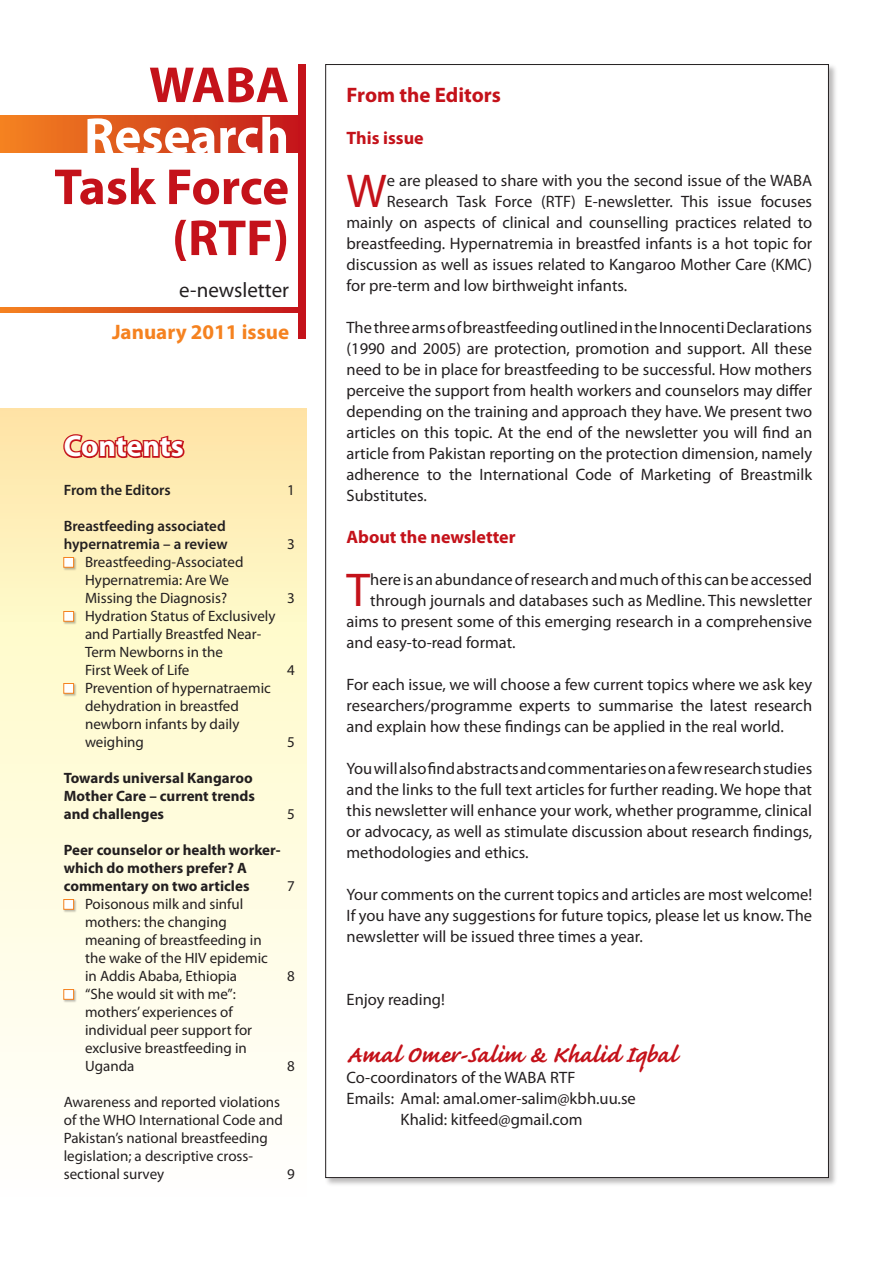
<style>
.page{position:relative;width:893px;height:1263px;background:#fff}
.page>*{position:absolute;margin:0;border:0;box-sizing:border-box;transform-origin:0 0}
.t1{font:700 51px/51px "Myriad Pro";letter-spacing:-.005em;color:#c4121a;text-align:right}
.t2{font:700 51px "Myriad Pro";color:#fff}
.t3{font:47.7px "Myriad Pro";color:#c4121a}
.t4{font:700 30px "Caflisch Script";color:#c4121a}
.t5{font:700 30px "Myriad Pro";letter-spacing:-.005em;color:#fff}
.t6{font:700 21px "Myriad Pro";color:#f58220}
.t7{font:700 21px "Myriad Pro";color:#c4121a}
.t8{font:21px "Myriad Pro";color:#231f20}
.t9{font:700 18px "Myriad Pro";color:#c4121a}
.t10{font:16.5px/21px "Myriad Pro";color:#231f20;text-align:justify}
.t11{font:15px/18px "Myriad Pro";color:#231f20}
.t12{font:700 15px/18px "Myriad Pro";color:#231f20}
.t13{font:600 15px/18px "Myriad Pro";color:#231f20}
</style>
<div class="page">
<div style="left:324px;top:63px;width:514px;height:1124px;background:#231f20;opacity:.3"></div>
<div style="left:326px;top:65px;width:502px;height:1112px;background:#fff"></div>
<div style="left:0;top:408px;width:306px;height:788px;background:linear-gradient(to bottom,#feeeaf,#fff)"></div>
<div style="left:0;top:116px;width:301px;height:36px;background:linear-gradient(to right,#f48620,#c31a1b)"></div>
<svg style="left:62px;top:433px;width:124px;height:27px;background:#e07a61"></svg>
<div style="left:62px;top:556px;width:16px;height:15px;background:#231f20;opacity:.3"></div>
<div style="left:64px;top:557px;width:10px;height:10px;background:#fff"></div>
<div style="left:63px;top:557px;width:11px;height:11px;border:1px solid #f58220"></div>
<div style="left:62px;top:610px;width:16px;height:15px;background:#231f20;opacity:.3"></div>
<div style="left:64px;top:611px;width:10px;height:10px;background:#fff"></div>
<div style="left:63px;top:611px;width:11px;height:11px;border:1px solid #f58220"></div>
<div style="left:62px;top:682px;width:16px;height:15px;background:#231f20;opacity:.3"></div>
<div style="left:64px;top:683px;width:10px;height:10px;background:#fff"></div>
<div style="left:63px;top:683px;width:11px;height:11px;border:1px solid #f58220"></div>
<div style="left:62px;top:898px;width:16px;height:15px;background:#231f20;opacity:.3"></div>
<div style="left:64px;top:899px;width:10px;height:10px;background:#fff"></div>
<div style="left:63px;top:899px;width:11px;height:11px;border:1px solid #f58220"></div>
<div style="left:62px;top:988px;width:16px;height:15px;background:#231f20;opacity:.3"></div>
<div style="left:64px;top:989px;width:10px;height:10px;background:#fff"></div>
<div style="left:63px;top:989px;width:11px;height:11px;border:1px solid #f58220"></div>
<div style="left:298px;top:65px;width:8px;height:274px;background:#c4121a"></div>
<svg style="left:0;top:308px;width:298px;height:4px"></svg>
<h1 class="t1" style="left:149px;top:58px;width:142px">WABA</h1>
<h1 class="t2" style="left:84px;top:103px;width:207px">Research</h1>
<h1 class="t1" style="left:54px;top:160px;width:236px">Task Force (RTF)</h1>
<p class="t8" style="left:179px;top:277px;width:112px">e-newsletter</p>
<p class="t6" style="left:112px;top:318px;width:179px">January 2011 issue</p>
<h3 class="t5" style="left:64px;top:427px;width:122px">Contents</h3>
<p class="t13" style="left:64px;top:481px;width:108px">From the Editors</p>
<p class="t11" style="left:287px;top:481px;width:9px">1</p>
<p class="t13" style="left:64px;top:517px;width:165px">Breastfeeding associated hypernatremia – a review</p>
<p class="t11" style="left:287px;top:535px;width:9px">3</p>
<p class="t11" style="left:85px;top:553px;width:160px">Breastfeeding-Associated<br>Hypernatremia: Are We<br>Missing the Diagnosis?</p>
<p class="t11" style="left:85px;top:607px;width:192px">Hydration Status of Exclusively and Partially Breastfed Near-<br>Term Newborns in the<br>First Week of Life</p>
<p class="t11" style="left:85px;top:679px;width:187px">Prevention of hypernatraemic dehydration in breastfed newborn infants by daily weighing</p>
<p class="t12" style="left:64px;top:769px;width:193px">Towards universal Kangaroo<br>Mother Care – current trends and challenges</p>
<p class="t11" style="left:287px;top:589px;width:9px">3</p>
<p class="t11" style="left:287px;top:661px;width:9px">4</p>
<p class="t11" style="left:287px;top:733px;width:9px">5</p>
<p class="t11" style="left:287px;top:805px;width:9px">5</p>
<p class="t12" style="left:64px;top:841px;width:218px">Peer counselor or health worker&shy;which do mothers prefer? A commentary on two articles</p>
<p class="t11" style="left:287px;top:877px;width:9px">7</p>
<p class="t11" style="left:85px;top:895px;width:184px">Poisonous milk and sinful mothers: the changing meaning of breastfeeding in the wake of the HIV epidemic in Addis Ababa, Ethiopia</p>
<p class="t11" style="left:85px;top:985px;width:169px">“She would sit with me”: mothers’ experiences of individual peer support for exclusive breastfeeding in<br>Uganda</p>
<p class="t11" style="left:287px;top:967px;width:9px">8</p>
<p class="t11" style="left:287px;top:1057px;width:9px">8</p>
<p class="t11" style="left:64px;top:1093px;width:221px">Awareness and reported violations of the WHO International Code and<br>Pakistan’s national breastfeeding legislation; a descriptive cross&shy;sectional survey</p>
<p class="t11" style="left:287px;top:1165px;width:9px">9</p>
<p class="t7" style="left:347px;top:81px;width:156px">From the Editors</p>
<p class="t9" style="left:347px;top:126px;width:79px">This issue</p>
<h2 class="t3" style="left:347px;top:161px;width:42px">W</h2>
<p class="t10" style="left:387px;top:170px;width:427px">e are pleased to share with you the second issue of the WABA</p>
<p class="t10" style="left:387px;top:191px;width:427px">Research Task Force (RTF) E-newsletter. This issue focuses</p>
<p class="t10" style="left:347px;top:212px;width:467px">mainly on aspects of clinical and counselling practices related to</p>
<p class="t10" style="left:347px;top:233px;width:467px">breastfeeding. Hypernatremia in breastfed infants is a hot topic for</p>
<p class="t10" style="left:347px;top:254px;width:467px">discussion as well as issues related to Kangaroo Mother Care (KMC)</p>
<p class="t10" style="left:347px;top:275px;width:282px">for pre-term and low birthweight infants.</p>
<p class="t10" style="left:347px;top:317px;width:467px">The three arms of breastfeeding outlined in the Innocenti Declarations (1990 and 2005) are protection, promotion and support. All these need to be in place for breastfeeding to be successful. How mothers perceive the support from health workers and counselors may differ depending on the training and approach they have. We present two articles on this topic. At the end of the newsletter you will find an article from Pakistan reporting on the protection dimension, namely adherence to the International Code of Marketing of Breastmilk Substitutes.</p>
<p class="t9" style="left:347px;top:525px;width:170px">About the newsletter</p>
<h2 class="t3" style="left:347px;top:560px;width:25px">T</h2>
<p class="t10" style="left:370px;top:569px;width:443px">here is an abundance of research and much of this can be accessed</p>
<p class="t10" style="left:370px;top:590px;width:443px">through journals and databases such as Medline. This newsletter</p>
<p class="t10" style="left:347px;top:611px;width:467px">aims to present some of this emerging research in a comprehensive</p>
<p class="t10" style="left:347px;top:632px;width:171px">and easy-to-read format.</p>
<p class="t10" style="left:347px;top:674px;width:467px">For each issue, we will choose a few current topics where we ask key researchers/programme experts to summarise the latest research and explain how these findings can be applied in the real world.</p>
<p class="t10" style="left:347px;top:758px;width:467px">You will also find abstracts and commentaries on a few research studies and the links to the full text articles for further reading. We hope that this newsletter will enhance your work, whether programme, clinical or advocacy, as well as stimulate discussion about research findings, methodologies and ethics.</p>
<p class="t10" style="left:347px;top:884px;width:467px">Your comments on the current topics and articles are most welcome!<br>If you have any suggestions for future topics, please let us know. The newsletter will be issued three times a year.</p>
<p class="t10" style="left:347px;top:989px;width:100px">Enjoy reading!</p>
<h3 class="t4" style="left:347px;top:1039px;width:332px">Amal Omer-Salim &amp; Khalid Iqbal</h3>
<p class="t10" style="left:347px;top:1067px;width:230px">Co-coordinators of the WABA RTF</p>
<p class="t10" style="left:347px;top:1088px;width:291px">Emails: Amal: amal.omer-salim@kbh.uu.se</p>
<p class="t10" style="left:401px;top:1109px;width:184px">Khalid: kitfeed@gmail.com</p>
</div>
